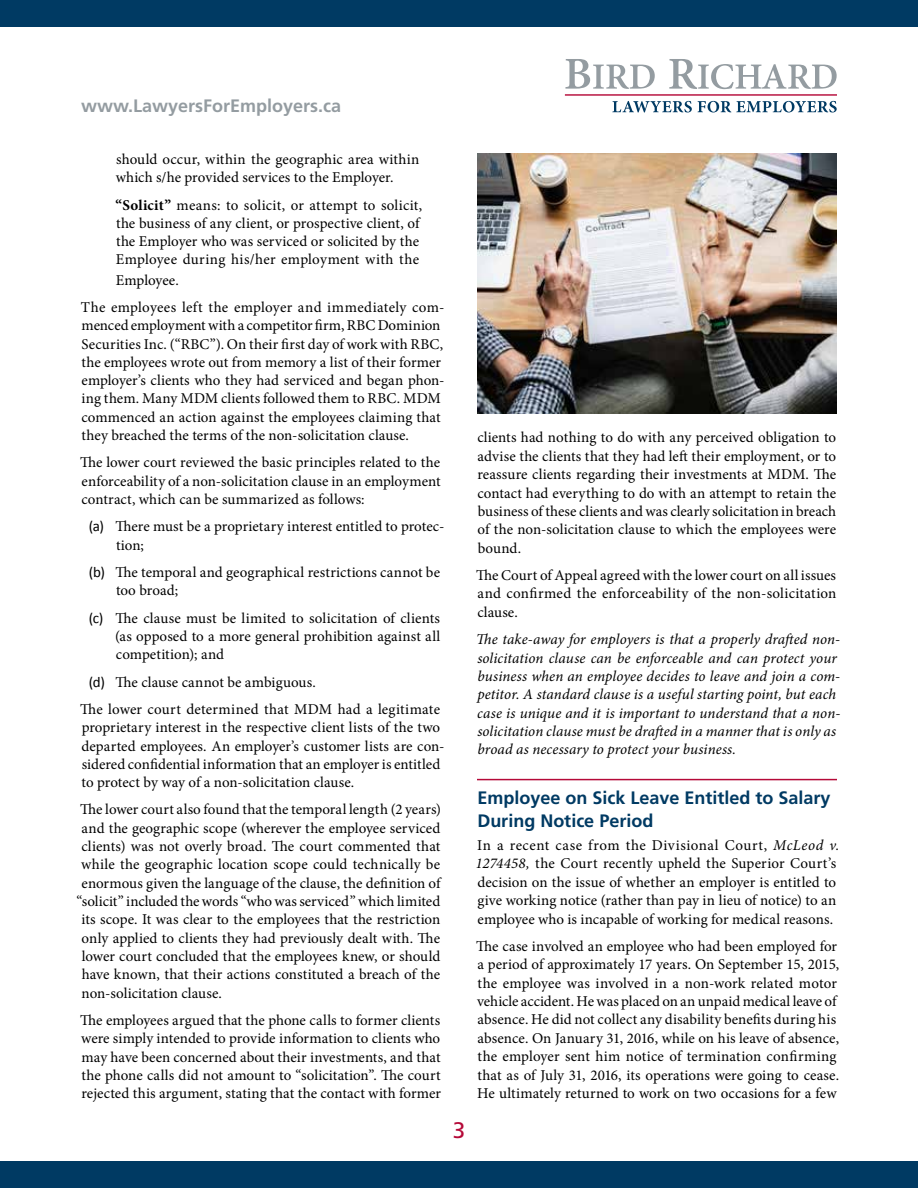
<style>
.page{position:relative;width:918px;height:1188px;background:#fff}
.page>*{position:absolute;margin:0;border:0;box-sizing:border-box;transform-origin:0 0}
.t1{font:22.5px "Frutiger";color:#b50938}
.t2{font:700 18px/23px "Frutiger";color:#003a63}
.t3{font:700 18px "Frutiger";color:#949ca1}
.t4{font:15px/18.3px "Minion Pro";letter-spacing:.005em;color:#000}
.t5{font:italic 15px/18.5px "Minion Pro";letter-spacing:.005em;color:#000}
.s1{font-weight:700}
.s2{font-family:"Calibri"}
.s3{font-style:italic}
</style>
<div class="page">
<hr style="left:477px;top:779px;width:360px;height:1px;background:#b50938">
<div style="left:0;top:1161px;width:918px;height:27px;background:#003a63"></div>
<svg style="left:565px;top:59px;width:90px;height:30px"></svg>
<svg style="left:669px;top:59px;width:168px;height:30px"></svg>
<svg style="left:612px;top:101px;width:80px;height:11px"></svg>
<svg style="left:698px;top:101px;width:139px;height:11px"></svg>
<hr style="left:565px;top:94px;width:272px;height:2px;background:#b50938">
<div style="left:0;top:0;width:918px;height:27px;background:#003a63"></div>
<img style="left:477px;top:153px;width:360px;height:261px">
<p class="t3" style="left:81px;top:95px;width:262px">www.LawyersForEmployers.ca</p>
<p class="t4" style="left:116px;top:150px;width:305px">should occur, within the geographic area within which s/he provided services to the Employer.</p>
<p class="t4" style="left:116px;top:196px;width:308px"><span class="s1">“Solicit”</span> means: to solicit, or attempt to solicit, the business of any client, or prospective client, of the Employer who was serviced or solicited by the Employee during his/her employment with the</p>
<p class="t4" style="left:81px;top:266px;width:365px;line-height:27.3px;text-indent:35px">Employee.<br>The employees left the employer and immediately com-</p>
<p class="t4" style="left:81px;top:316px;width:365px">menced employment with a competitor firm, RBC Dominion Securities Inc. (“RBC”). On their first day of work with RBC, the employees wrote out from memory a list of their former employer’s clients who they had serviced and began phon&shy;ing them. Many MDM clients followed them to RBC. MDM commenced an action against the employees claiming that they breached the terms of the non-solicitation clause.</p>
<p class="t4" style="left:80px;top:454px;width:362px;text-align:justify">The lower court reviewed the basic principles related to the enforceability of a non-solicitation clause in an employment contract, which can be summarized as follows:</p>
<p class="t4" style="left:116px;top:518px;width:330px;text-indent:-27px"><span class="s2">(a)</span> There must be a proprietary interest entitled to protec&shy;tion;</p>
<p class="t4" style="left:116px;top:563px;width:326px;text-indent:-27px"><span class="s2">(b)</span> The temporal and geographical restrictions cannot be too broad;</p>
<p class="t4" style="left:115px;top:609px;width:327px;text-align:justify;text-indent:-26px"><span class="s2">(c)</span> The clause must be limited to solicitation of clients (as opposed to a more general prohibition against all competition); and</p>
<p class="t4" style="left:80px;top:668px;width:361px;line-height:27.3px;text-indent:9px"><span class="s2">(d)</span> The clause cannot be ambiguous.<br>The lower court determined that MDM had a legitimate</p>
<p class="t4" style="left:81px;top:718px;width:365px">proprietary interest in the respective client lists of the two departed employees. An employer’s customer lists are con&shy;sidered confidential information that an employer is entitled to protect by way of a non-solicitation clause.</p>
<p class="t4" style="left:80px;top:801px;width:362px">The lower court also found that the temporal length (2 years)</p>
<p class="t4" style="left:82px;top:819px;width:360px">and the geographic scope (wherever the employee serviced</p>
<p class="t4" style="left:81px;top:837px;width:361px">clients) was not overly broad. The court commented that</p>
<p class="t4" style="left:81px;top:856px;width:360px">while the geographic location scope could technically be</p>
<p class="t4" style="left:82px;top:874px;width:360px">enormous given the language of the clause, the definition of</p>
<p class="t4" style="left:76px;top:892px;width:365px">“solicit” included the words “who was serviced” which limited</p>
<p class="t4" style="left:82px;top:910px;width:360px">its scope. It was clear to the employees that the restriction</p>
<p class="t4" style="left:82px;top:929px;width:360px">only applied to clients they had previously dealt with. The</p>
<p class="t4" style="left:82px;top:947px;width:360px">lower court concluded that the employees knew, or should</p>
<p class="t4" style="left:82px;top:965px;width:360px">have known, that their actions constituted a breach of the</p>
<p class="t4" style="left:82px;top:984px;width:142px">non-solicitation clause.</p>
<p class="t4" style="left:80px;top:1011px;width:362px;text-align:justify">The employees argued that the phone calls to former clients were simply intended to provide information to clients who may have been concerned about their investments, and that the phone calls did not amount to “solicitation”. The court rejected this argument, stating that the contact with former</p>
<h1 class="t1" style="left:453px;top:1117px;width:14px">3</h1>
<p class="t4" style="left:477px;top:429px;width:360px;text-align:justify">clients had nothing to do with any perceived obligation to advise the clients that they had left their employment, or to reassure clients regarding their investments at MDM. The contact had everything to do with an attempt to retain the business of these clients and was clearly solicitation in breach of the non-solicitation clause to which the employees were bound.</p>
<p class="t4" style="left:476px;top:566px;width:362px;text-align:justify">The Court of Appeal agreed with the lower court on all issues and confirmed the enforceability of the non-solicitation clause.</p>
<p class="t5" style="left:476px;top:630px;width:366px">The take-away for employers is that a properly drafted non&shy;solicitation clause can be enforceable and can protect your business when an employee decides to leave and join a com&shy;petitor. A standard clause is a useful starting point, but each case is unique and it is important to understand that a non&shy;solicitation clause must be drafted in a manner that is only as broad as necessary to protect your business.</p>
<p class="t2" style="left:477px;top:787px;width:355px">Employee on Sick Leave Entitled to Salary<br>During Notice Period</p>
<p class="t4" style="left:475px;top:836px;width:366px">In a recent case from the Divisional Court, <span class="s3">McLeod v.<br>1274458,</span> the Court recently upheld the Superior Court’s decision on the issue of whether an employer is entitled to give working notice (rather than pay in lieu of notice) to an employee who is incapable of working for medical reasons.</p>
<p class="t4" style="left:476px;top:937px;width:365px">The case involved an employee who had been employed for a period of approximately 17 years. On September 15, 2015, the employee was involved in a non-work related motor vehicle accident. He was placed on an unpaid medical leave of absence. He did not collect any disability benefits during his absence. On January 31, 2016, while on his leave of absence, the employer sent him notice of termination confirming that as of July 31, 2016, its operations were going to cease.<br>He ultimately returned to work on two occasions for a few</p>
</div>
